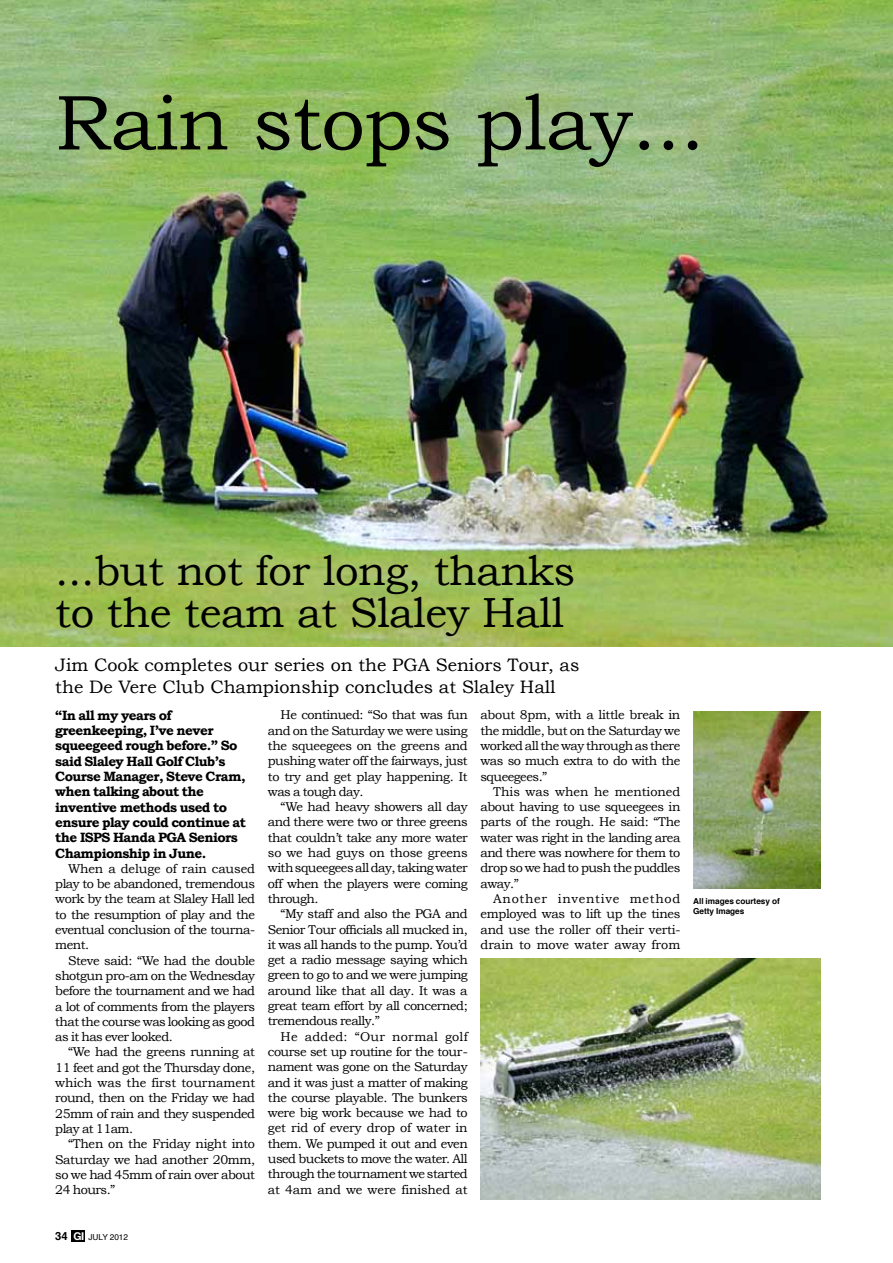
<style>
.page{position:relative;width:893px;height:1263px;background:#fff}
.page>*{position:absolute;margin:0;border:0;box-sizing:border-box;transform-origin:0 0}
.t1{font:78px "Bookman Old Style";letter-spacing:-.01em;color:#000}
.t2{font:42px/42px "Bookman Old Style";letter-spacing:-.01em;color:#000}
.t3{font:18px/21.6px "Bookman Old Style";color:#000}
.t4{font:700 13.5px/15.3px "Bookman Old Style";letter-spacing:-.04em;color:#000}
.t5{font:12.75px "Bookman Old Style";letter-spacing:-.04em;color:#000}
.t6{font:12.75px "Bookman Old Style";letter-spacing:-.02em;color:#000}
.t7{font:12.75px "Bookman Old Style";letter-spacing:-.01em;color:#000}
.t8{font:12.75px "Bookman Old Style";letter-spacing:-.005em;color:#000}
.t9{font:12.75px "Bookman Old Style";letter-spacing:-.015em;color:#000}
.t10{font:12.75px "Bookman Old Style";letter-spacing:.015em;color:#000}
.t11{font:12.75px "Bookman Old Style";color:#000}
.t12{font:12.75px "Bookman Old Style";letter-spacing:.055em;color:#000}
.t13{font:700 8.25px/9.8px "Helvetica";color:#000}
.t14{font:8.25px "Helvetica";color:#000}
.s1{font-weight:700;font-size:11.25px}
.s2{font-family:"Helvetica Neue";font-weight:700;font-size:10.8px;color:#fff}
</style>
<div class="page">
<img style="left:0;top:0;width:893px;height:646px">
<img style="left:693px;top:712px;width:128px;height:177px">
<img style="left:480px;top:959px;width:341px;height:240px">
<div style="left:71px;top:1230px;width:14px;height:11px;background:#000"></div>
<p class="t1" style="left:55px;top:78px;width:651px">Rain stops play...</p>
<p class="t2" style="left:55px;top:550px;width:521px">...but not for long, thanks to the team at Slaley Hall</p>
<p class="t3" style="left:55px;top:654px;width:526px">Jim Cook completes our series on the PGA Seniors Tour, as the De Vere Club Championship concludes at Slaley Hall</p>
<p class="t4" style="left:55px;top:707px;width:192px">“In all my years of greenkeeping, I’ve never squeegeed rough before.” So said Slaley Hall Golf Club’s<br>Course Manager, Steve Cram, when talking about the inventive methods used to ensure play could continue at the ISPS Handa PGA Seniors<br>Championship in June.</p>
<p class="t7" style="left:68px;top:861px;width:189px">When a deluge of rain caused</p>
<p class="t5" style="left:55px;top:876px;width:201px">play to be abandoned, tremendous</p>
<p class="t5" style="left:55px;top:892px;width:201px">work by the team at Slaley Hall led</p>
<p class="t5" style="left:55px;top:907px;width:201px">to the resumption of play and the</p>
<p class="t5" style="left:55px;top:922px;width:201px">eventual conclusion of the tourna-</p>
<p class="t5" style="left:55px;top:938px;width:35px">ment.</p>
<p class="t5" style="left:68px;top:953px;width:189px">Steve said: “We had the double</p>
<p class="t5" style="left:55px;top:968px;width:201px">shotgun pro-am on the Wednesday</p>
<p class="t5" style="left:55px;top:984px;width:201px">before the tournament and we had</p>
<p class="t5" style="left:55px;top:999px;width:201px">a lot of comments from the players</p>
<p class="t5" style="left:55px;top:1014px;width:201px">that the course was looking as good</p>
<p class="t5" style="left:55px;top:1029px;width:119px">as it has ever looked.</p>
<p class="t5" style="left:68px;top:1045px;width:189px">“We had the greens running at</p>
<p class="t5" style="left:55px;top:1060px;width:201px">11 feet and got the Thursday done,</p>
<p class="t8" style="left:55px;top:1075px;width:201px">which was the first tournament</p>
<p class="t5" style="left:55px;top:1091px;width:201px">round, then on the Friday we had</p>
<p class="t5" style="left:55px;top:1106px;width:201px">25mm of rain and they suspended</p>
<p class="t5" style="left:55px;top:1121px;width:79px">play at 11am.</p>
<p class="t6" style="left:68px;top:1137px;width:189px">“Then on the Friday night into</p>
<p class="t5" style="left:55px;top:1152px;width:201px">Saturday we had another 20mm,</p>
<p class="t5" style="left:55px;top:1167px;width:201px">so we had 45mm of rain over about</p>
<p class="t5" style="left:55px;top:1182px;width:62px">24 hours.”</p>
<p class="t5" style="left:281px;top:708px;width:189px">He continued: “So that was fun</p>
<p class="t5" style="left:268px;top:723px;width:201px">and on the Saturday we were using</p>
<p class="t5" style="left:268px;top:738px;width:201px">the squeegees on the greens and</p>
<p class="t5" style="left:268px;top:753px;width:201px">pushing water off the fairways, just</p>
<p class="t6" style="left:268px;top:769px;width:201px">to try and get play happening. It</p>
<p class="t5" style="left:268px;top:784px;width:97px">was a tough day.</p>
<p class="t5" style="left:281px;top:799px;width:189px">“We had heavy showers all day</p>
<p class="t5" style="left:268px;top:815px;width:201px">and there were two or three greens</p>
<p class="t5" style="left:268px;top:830px;width:201px">that couldn’t take any more water</p>
<p class="t9" style="left:268px;top:845px;width:201px">so we had guys on those greens</p>
<p class="t5" style="left:268px;top:861px;width:201px">with squeegees all day, taking water</p>
<p class="t5" style="left:268px;top:876px;width:201px">off when the players were coming</p>
<p class="t5" style="left:268px;top:891px;width:52px">through.</p>
<p class="t5" style="left:281px;top:906px;width:189px">“My staff and also the PGA and</p>
<p class="t5" style="left:268px;top:922px;width:201px">Senior Tour officials all mucked in,</p>
<p class="t5" style="left:268px;top:937px;width:201px">it was all hands to the pump. You’d</p>
<p class="t5" style="left:268px;top:952px;width:201px">get a radio message saying which</p>
<p class="t5" style="left:268px;top:968px;width:201px">green to go to and we were jumping</p>
<p class="t5" style="left:268px;top:983px;width:201px">around like that all day. It was a</p>
<p class="t5" style="left:268px;top:998px;width:201px">great team effort by all concerned;</p>
<p class="t5" style="left:268px;top:1014px;width:114px">tremendous really.”</p>
<p class="t10" style="left:281px;top:1029px;width:189px">He added: “Our normal golf</p>
<p class="t5" style="left:268px;top:1044px;width:201px">course set up routine for the tour-</p>
<p class="t5" style="left:268px;top:1059px;width:201px">nament was gone on the Saturday</p>
<p class="t5" style="left:268px;top:1075px;width:201px">and it was just a matter of making</p>
<p class="t5" style="left:268px;top:1090px;width:201px">the course playable. The bunkers</p>
<p class="t5" style="left:268px;top:1105px;width:201px">were big work because we had to</p>
<p class="t7" style="left:268px;top:1121px;width:201px">get rid of every drop of water in</p>
<p class="t5" style="left:268px;top:1136px;width:201px">them. We pumped it out and even</p>
<p class="t5" style="left:268px;top:1151px;width:201px">used buckets to move the water. All</p>
<p class="t5" style="left:268px;top:1167px;width:201px">through the tournament we started</p>
<p class="t7" style="left:268px;top:1182px;width:201px">at 4am and we were finished at</p>
<p class="t5" style="left:480px;top:708px;width:201px">about 8pm, with a little break in</p>
<p class="t5" style="left:480px;top:723px;width:201px">the middle, but on the Saturday we</p>
<p class="t5" style="left:480px;top:738px;width:201px">worked all the way through as there</p>
<p class="t5" style="left:480px;top:753px;width:201px">was so much extra to do with the</p>
<p class="t5" style="left:480px;top:769px;width:68px">squeegees.”</p>
<p class="t11" style="left:493px;top:784px;width:189px">This was when he mentioned</p>
<p class="t5" style="left:480px;top:799px;width:201px">about having to use squeegees in</p>
<p class="t5" style="left:480px;top:815px;width:201px">parts of the rough. He said: “The</p>
<p class="t5" style="left:480px;top:830px;width:201px">water was right in the landing area</p>
<p class="t5" style="left:480px;top:845px;width:201px">and there was nowhere for them to</p>
<p class="t5" style="left:480px;top:861px;width:201px">drop so we had to push the puddles</p>
<p class="t5" style="left:480px;top:876px;width:40px">away.”</p>
<p class="t12" style="left:493px;top:891px;width:189px">Another inventive method</p>
<p class="t5" style="left:480px;top:906px;width:201px">employed was to lift up the tines</p>
<p class="t6" style="left:480px;top:922px;width:201px">and use the roller off their verti-</p>
<p class="t8" style="left:480px;top:937px;width:201px">drain to move water away from</p>
<p class="t13" style="left:693px;top:896px;width:88px">All images courtesy of<br>Getty Images</p>
<p class="t14" style="left:55px;top:1231px;width:74px"><span class="s1">34</span> <span class="s2">GI</span> JULY 2012</p>
</div>
